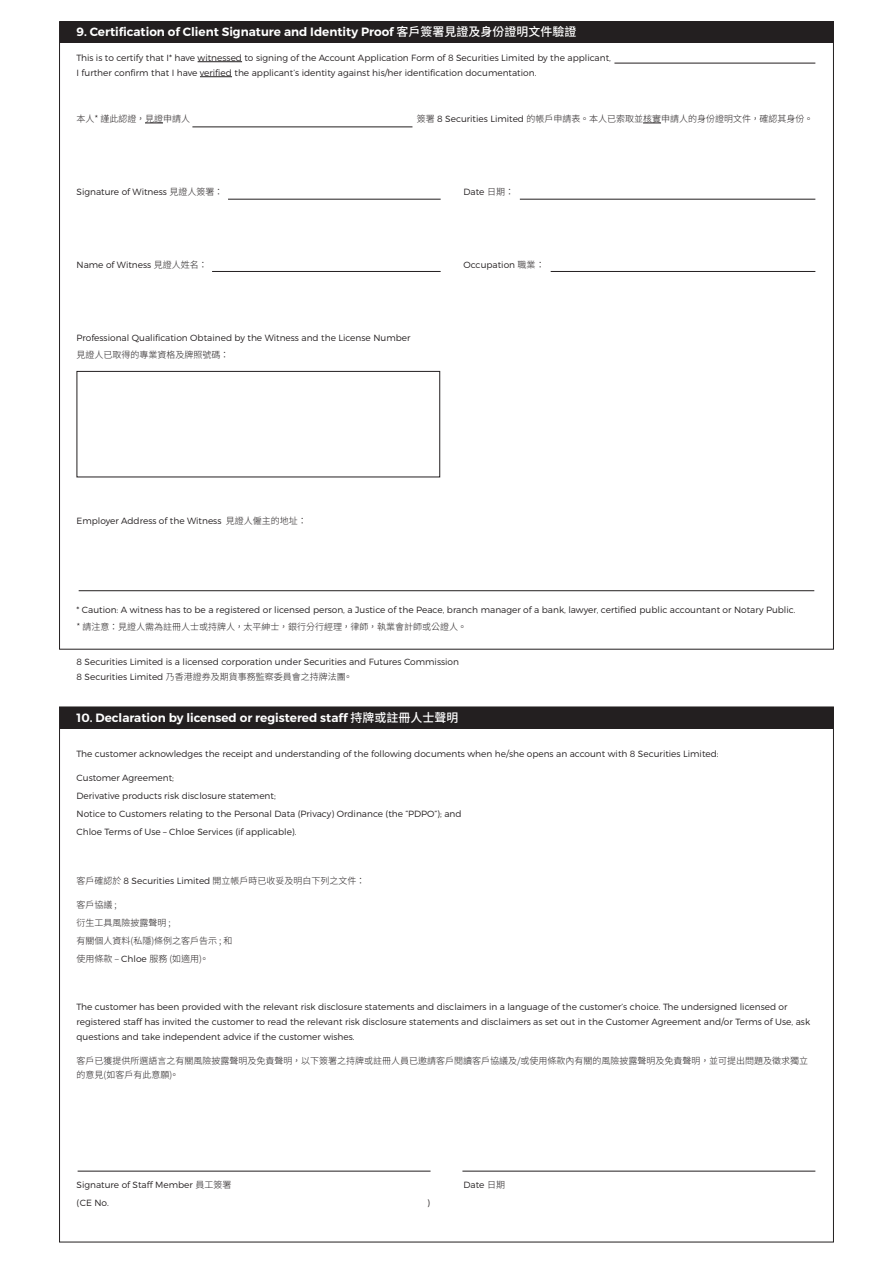
<style>
.page{position:relative;width:893px;height:1263px;background:#fff}
.page>*{position:absolute;margin:0;border:0;box-sizing:border-box;transform-origin:0 0}
.t1{font:600 12px "Montserrat";color:#fff}
.t2{font:300 9px/15px "Montserrat";color:#231f20}
.t3{font:300 9px/18px "Noto Sans CJ Ktc";color:#231f20}
.s1{font-family:"Noto Sans CJ Ktc";font-weight:500}
.s2{font-family:"Montserrat"}
.s3{font-family:"Noto Sans CJ Ktc"}
</style>
<div class="page">
<div style="left:60px;top:22px;width:773px;height:21px;background:#231f20"></div>
<hr style="left:614px;top:63px;width:201px;height:1px;background:#231f20">
<hr style="left:192px;top:126px;width:220px;height:1px;background:#231f20">
<hr style="left:228px;top:199px;width:213px;height:1px;background:#231f20">
<hr style="left:212px;top:271px;width:229px;height:1px;background:#231f20">
<hr style="left:520px;top:199px;width:295px;height:1px;background:#231f20">
<hr style="left:551px;top:271px;width:264px;height:1px;background:#231f20">
<div style="left:77px;top:371px;width:363px;height:106px;border:1px solid #231f20"></div>
<hr style="left:79px;top:590px;width:735px;height:1px;background:#231f20">
<div style="left:60px;top:707px;width:773px;height:21px;background:#231f20"></div>
<hr style="left:78px;top:1171px;width:353px;height:1px;background:#231f20">
<hr style="left:462px;top:1171px;width:353px;height:1px;background:#231f20">
<hr style="left:198px;top:61px;width:44px;height:1px;background:#231f20">
<hr style="left:200px;top:76px;width:32px;height:1px;background:#231f20">
<svg style="left:145px;top:123px;width:18px;height:1px"></svg>
<svg style="left:643px;top:123px;width:18px;height:1px"></svg>
<h1 class="t1" style="left:77px;top:25px;width:502px">9. Certification of Client Signature and Identity Proof <span class="s1">客戶簽署見證及身份證明文件驗證</span></h1>
<p class="t2" style="left:77px;top:50px;width:536px">This is to certify that I* have witnessed to signing of the Account Application Form of 8 Securities Limited by the applicant,<br>I further confirm that I have verified the applicant’s identity against his/her identification documentation.</p>
<p class="t3" style="left:77px;top:109px;width:115px">本人* 謹此認證 ， 見證申請人</p>
<p class="t3" style="left:417px;top:109px;width:398px">簽署 <span class="s2">8 Securities Limited</span> 的帳戶申請表 。 本人已索取並核實申請人的身份證明文件 ， 確認其身份 。</p>
<p class="t2" style="left:77px;top:184px;width:148px">Signature of Witness <span class="s3">見證人簽署 ：</span></p>
<p class="t2" style="left:463px;top:184px;width:52px">Date <span class="s3">日期：</span></p>
<p class="t2" style="left:77px;top:257px;width:132px">Name of Witness <span class="s3">見證人姓名 ：</span></p>
<p class="t2" style="left:463px;top:257px;width:83px">Occupation <span class="s3">職業：</span></p>
<p class="t2" style="left:77px;top:330px;width:335px">Professional Qualification Obtained by the Witness and the License Number</p>
<p class="t3" style="left:77px;top:346px;width:154px">見證人已取得的專業資格及牌照號碼 ：</p>
<p class="t2" style="left:77px;top:513px;width:232px">Employer Address of the Witness <span class="s3">見證人僱主的地址 ：</span></p>
<p class="t2" style="left:77px;top:602px;width:721px">* Caution: A witness has to be a registered or licensed person, a Justice of the Peace, branch manager of a bank, lawyer, certified public accountant or Notary Public.</p>
<p class="t3" style="left:77px;top:618px;width:392px">* 請注意 ： 見證人需為註冊人士或持牌人 ， 太平紳士 ， 銀行分行經理 ， 律師 ， 執業會計師或公證人 。</p>
<p class="t2" style="left:77px;top:654px;width:384px">8 Securities Limited is a licensed corporation under Securities and Futures Commission</p>
<p class="t3" style="left:77px;top:668px;width:278px"><span class="s2">8 Securities Limited</span> 乃香港證券及期貨事務監察委員會之持牌法團。</p>
<h1 class="t1" style="left:77px;top:710px;width:383px">10. Declaration by licensed or registered staff <span class="s1">持牌或註冊人士聲明</span></h1>
<p class="t2" style="left:77px;top:746px;width:644px">The customer acknowledges the receipt and understanding of the following documents when he/she opens an account with 8 Securities Limited:</p>
<p class="t2" style="left:77px;top:769px;width:387px;line-height:18px">Customer Agreement;<br>Derivative products risk disclosure statement;<br>Notice to Customers relating to the Personal Data (Privacy) Ordinance (the “PDPO”); and Chloe Terms of Use – Chloe Services (if applicable).</p>
<p class="t3" style="left:77px;top:872px;width:290px">客戶確認於 <span class="s2">8 Securities Limited</span> 開立帳戶時已收妥及明白下列之文件 ：</p>
<p class="t3" style="left:77px;top:896px;width:157px">客戶協議 ;<br>衍生工具風險披露聲明 ;<br>有關個人資料(私隱)條例之客戶告示 ; 和使用條款 – <span class="s2">Chloe</span> 服務 (如適用)。</p>
<p class="t2" style="left:77px;top:999px;width:735px">The customer has been provided with the relevant risk disclosure statements and disclaimers in a language of the customer’s choice. The undersigned licensed or registered staff has invited the customer to read the relevant risk disclosure statements and disclaimers as set out in the Customer Agreement and/or Terms of Use, ask questions and take independent advice if the customer wishes.</p>
<p class="t3" style="left:77px;top:1054px;width:733px;line-height:14px">客戶已獲提供所選語言之有關風險披露聲明及免責聲明 ， 以下簽署之持牌或註冊人員已邀請客戶閱讀客戶協議及/或使用條款內有關的風險披露聲明及免責聲明 ， 並可提出問題及徵求獨立的意見(如客戶有此意願)。</p>
<p class="t2" style="left:77px;top:1177px;width:156px">Signature of Staff Member <span class="s3">員工簽署</span></p>
<p class="t2" style="left:463px;top:1177px;width:43px">Date <span class="s3">日期</span></p>
<p class="t2" style="left:77px;top:1195px;width:34px">(CE No.</p>
<p class="t2" style="left:427px;top:1195px;width:4px">)</p>
</div>
